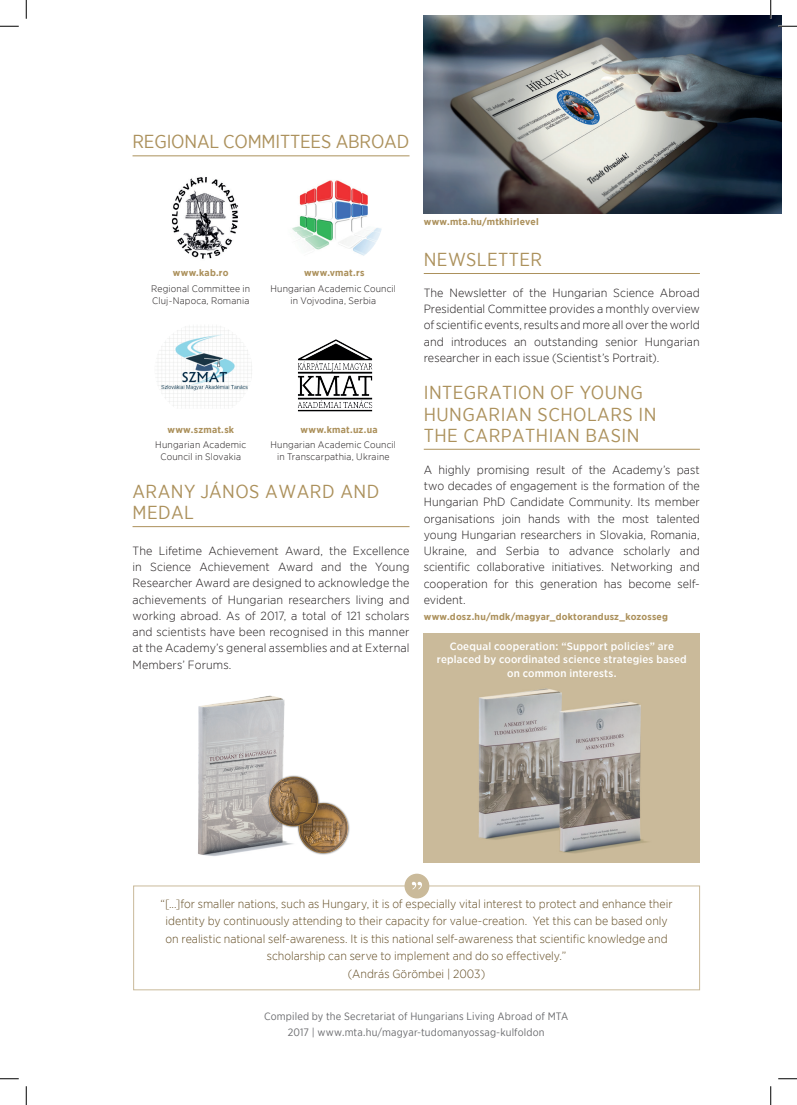
<style>
.page{position:relative;width:797px;height:1105px;background:#fff}
.page>*{position:absolute;margin:0;border:0;box-sizing:border-box;transform-origin:0 0}
.t1{font:18.75px/21.2px "Gotham Narrow";letter-spacing:.025em;color:#ac915c}
.t2{font:18.75px "Gotham Narrow";letter-spacing:-.01em;color:#ac915c}
.t3{font:300 11.88px/16.2px "Gotham Narrow";letter-spacing:.005em;color:#231f20;text-align:justify;scale:1.05 1}
.t4{font:300 11.88px/17.5px "Gotham Narrow";color:#644e26;text-align:center}
.t5{font:500 10.75px/13.5px "Gotham Narrow";letter-spacing:.015em;color:#fff;text-align:center;scale:1.05 1}
.t6{font:10.75px/16.2px "Gotham Narrow";letter-spacing:.015em;color:#6c6d70;text-align:center}
.t7{font:300 9.5px/12px "Gotham Narrow";letter-spacing:.015em;color:#231f20;text-align:center;scale:1.05 1}
.t8{font:700 9.5px "Gotham Narrow";letter-spacing:.02em;color:#ac915c;scale:1.05 1}
</style>
<div class="page">
<img style="left:424px;top:633px;width:276px;height:229px">
<hr style="left:132px;top:156px;width:277px;height:1px;background:#ac915c">
<hr style="left:132px;top:526px;width:277px;height:1px;background:#ac915c">
<div style="left:133px;top:886px;width:567px;height:104px;border:1px solid #caba9a"></div>
<div style="left:404px;top:874px;width:25px;height:24px;background:#caba9a;border-radius:50%"></div>
<svg style="left:412px;top:882px;width:10px;height:7px"></svg>
<img style="left:198px;top:695px;width:87px;height:161px">
<hr style="left:424px;top:273px;width:276px;height:1px;background:#ac915c">
<hr style="left:424px;top:449px;width:276px;height:1px;background:#ac915c">
<img style="left:265px;top:772px;width:85px;height:84px">
<img style="left:424px;top:16px;width:357px;height:197px">
<img style="left:171px;top:177px;width:68px;height:82px">
<img style="left:292px;top:180px;width:90px;height:76px">
<img style="left:157px;top:326px;width:95px;height:82px">
<img style="left:298px;top:339px;width:74px;height:72px">
<svg style="left:0;top:25px;width:19px;height:2px"></svg>
<svg style="left:778px;top:25px;width:19px;height:2px"></svg>
<svg style="left:0;top:1078px;width:19px;height:1px"></svg>
<svg style="left:778px;top:1078px;width:19px;height:1px"></svg>
<svg style="left:25px;top:0;width:2px;height:19px"></svg>
<svg style="left:25px;top:1086px;width:2px;height:19px"></svg>
<svg style="left:770px;top:0;width:1px;height:19px"></svg>
<svg style="left:770px;top:1086px;width:1px;height:19px"></svg>
<h1 class="t2" style="left:132px;top:130px;width:278px">REGIONAL COMMITTEES ABROAD</h1>
<p class="t8" style="left:173px;top:267px;width:54px">www.kab.ro</p>
<p class="t8" style="left:304px;top:267px;width:59px">www.vmat.rs</p>
<p class="t7" style="left:151px;top:282px;width:96px;text-align:left">Regional Committee in<br>Cluj-Napoca, Romania</p>
<p class="t7" style="left:270px;top:282px;width:121px">Hungarian Academic Council in Vojvodina, Serbia</p>
<p class="t8" style="left:167px;top:424px;width:65px">www.szmat.sk</p>
<p class="t8" style="left:300px;top:424px;width:75px">www.kmat.uz.ua</p>
<p class="t7" style="left:155px;top:438px;width:88px">Hungarian Academic<br>Council in Slovakia</p>
<p class="t7" style="left:270px;top:438px;width:121px">Hungarian Academic Council in Transcarpathia, Ukraine</p>
<h1 class="t1" style="left:132px;top:480px;width:248px">ARANY JÁNOS AWARD AND<br>MEDAL</h1>
<p class="t3" style="left:132px;top:542px;width:265px">The Lifetime Achievement Award, the Excellence in Science Achievement Award and the Young Researcher Award are designed to acknowledge the achievements of Hungarian researchers living and working abroad. As of 2017, a total of 121 scholars and scientists have been recognised in this manner at the Academy’s general assemblies and at External Members’ Forums.</p>
<p class="t8" style="left:424px;top:216px;width:111px">www.mta.hu/mtkhirlevel</p>
<h1 class="t1" style="left:424px;top:248px;width:120px">NEWSLETTER</h1>
<p class="t3" style="left:424px;top:284px;width:264px">The Newsletter of the Hungarian Science Abroad Presidential Committee provides a monthly overview of scientific events, results and more all over the world and introduces an outstanding senior Hungarian researcher in each issue (Scientist’s Portrait).</p>
<h1 class="t1" style="left:424px;top:382px;width:234px">INTEGRATION OF YOUNG<br>HUNGARIAN SCHOLARS IN<br>THE CARPATHIAN BASIN</h1>
<p class="t3" style="left:424px;top:461px;width:264px">A highly promising result of the Academy’s past two decades of engagement is the formation of the Hungarian PhD Candidate Community. Its member organisations join hands with the most talented young Hungarian researchers in Slovakia, Romania, Ukraine, and Serbia to advance scholarly and scientific collaborative initiatives. Networking and cooperation for this generation has become self&shy;evident.</p>
<p class="t8" style="left:424px;top:611px;width:234px">www.dosz.hu/mdk/magyar_doktorandusz_kozosseg</p>
<p class="t5" style="left:437px;top:639px;width:239px">Coequal cooperation: “Support policies” are replaced by coordinated science strategies based on common interests.</p>
<p class="t4" style="left:161px;top:895px;width:513px">“[...]for smaller nations, such as Hungary, it is of especially vital interest to protect and enhance their identity by continuously attending to their capacity for value-creation. Yet this can be based only on realistic national self-awareness. It is this national self-awareness that scientific knowledge and scholarship can serve to implement and do so effectively.”<br>(András Görömbei | 2003)</p>
<p class="t6" style="left:264px;top:1007px;width:306px">Compiled by the Secretariat of Hungarians Living Abroad of MTA<br>2017 | www.mta.hu/magyar-tudomanyossag-kulfoldon</p>
</div>
